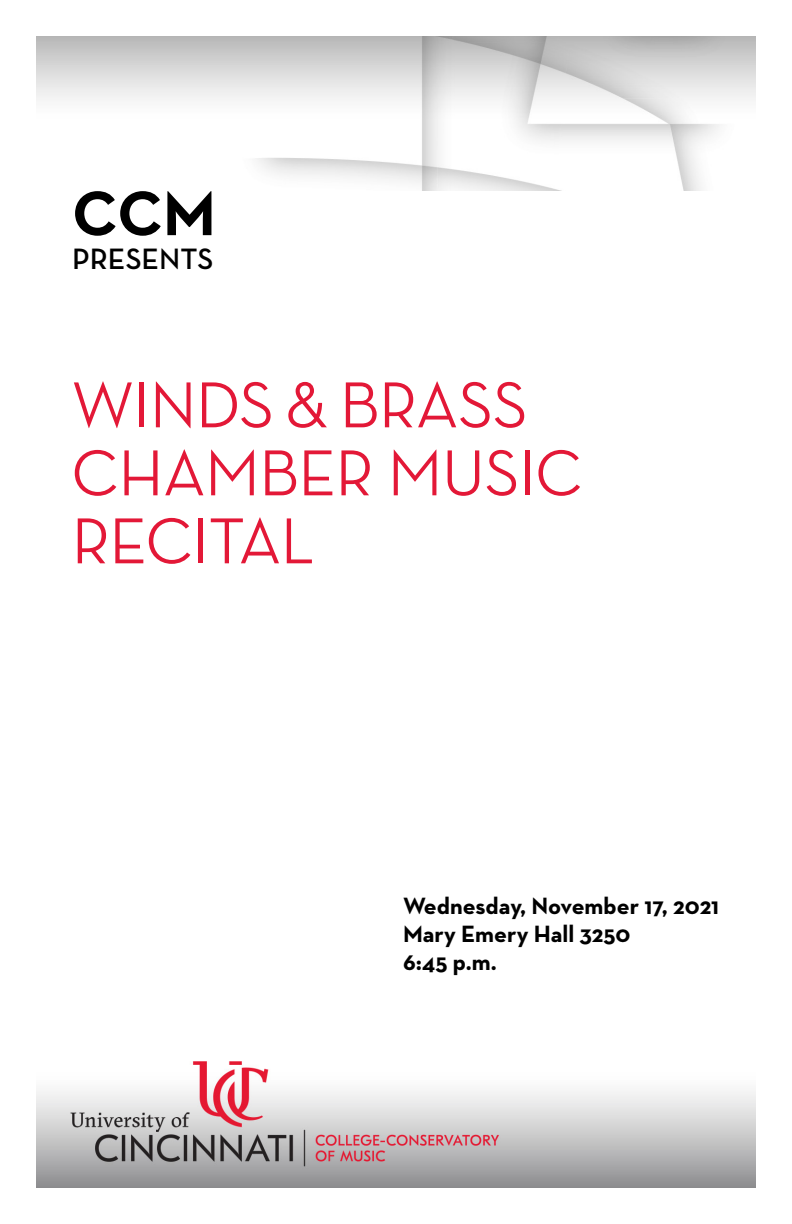
<style>
.page{position:relative;width:792px;height:1224px;background:#fff}
.page>*{position:absolute;margin:0;border:0;box-sizing:border-box;transform-origin:0 0}
.Musician_Conductor{font:500 66px/68px "Neutra Disp";color:#e31837}
.Page_Intro{font:700 64px "Neutra Text";color:#000}
.Page_Intro-2{font:600 30px "Neutra Text";color:#000}
.Date_Venue_Time{font:700 24px "Neutra Text";color:#000}
</style>
<div class="page">
<img style="left:36px;top:36px;width:720px;height:154px">
<img style="left:36px;top:1061px;width:720px;height:127px">
<h1 class="Page_Intro" style="left:72px;top:173px;width:145px">CCM</h1>
<h1 class="Page_Intro-2" style="left:72px;top:241px;width:143px">PRESENTS</h1>
<h2 class="Musician_Conductor" style="left:72px;top:371px;width:512px">WINDS &amp; BRASS<br>CHAMBER MUSIC<br>RECITAL</h2>
<h3 class="Date_Venue_Time" style="left:403px;top:891px;width:317px">Wednesday, November 17, 2021</h3>
<h3 class="Date_Venue_Time" style="left:403px;top:919px;width:229px">Mary Emery Hall 3250</h3>
<h3 class="Date_Venue_Time" style="left:403px;top:947px;width:95px">6:45 p.m.</h3>
</div>
